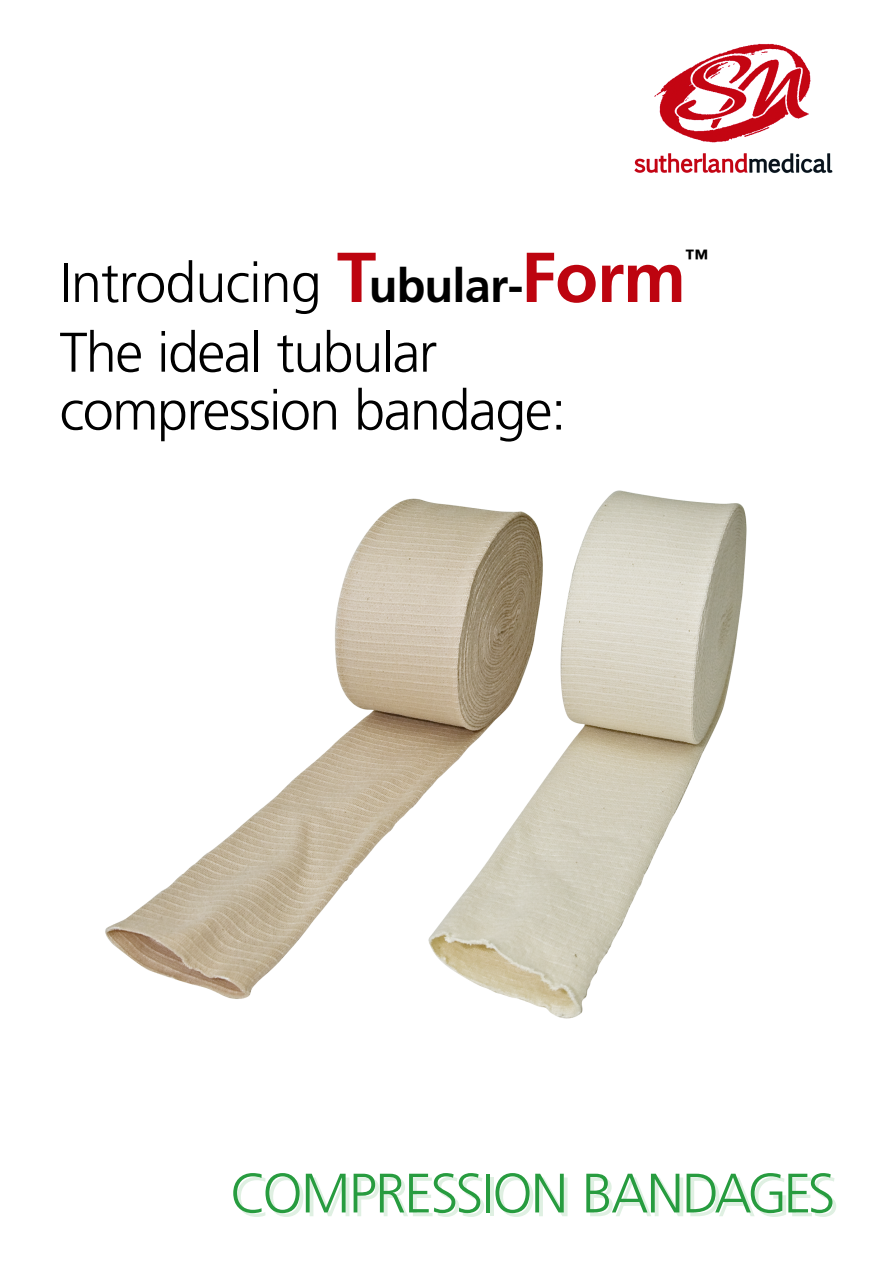
<style>
.page{position:relative;width:893px;height:1263px;background:#fff}
.page>*{position:absolute;margin:0;border:0;box-sizing:border-box;transform-origin:0 0}
.t1{font:300 55.8px/57.9px "Frutiger";letter-spacing:-.03em;color:#000}
.t2{font:300 55.5px "Frutiger";letter-spacing:-.03em;color:#279c3f}
.t3{font:700 23.55px "Frutiger";color:#000}
.s1{font-weight:700;font-size:70.5px;color:#bd040f}
.s2{font-weight:700;font-size:46.95px}
</style>
<div class="page">
<img style="left:634px;top:43px;width:199px;height:130px">
<img style="left:105px;top:490px;width:642px;height:529px">
<p class="t1" style="left:60px;top:258px;width:628px">Introducing <span class="s1">T</span><span class="s2">ubular-</span><span class="s1">Form</span></p>
<p class="t3" style="left:685px;top:248px;width:25px">™</p>
<p class="t1" style="left:60px;top:328px;width:508px">The ideal tubular compression bandage:</p>
<p class="t2" style="left:230px;top:1171px;width:607px">COMPRESSION BANDAGES</p>
</div>
